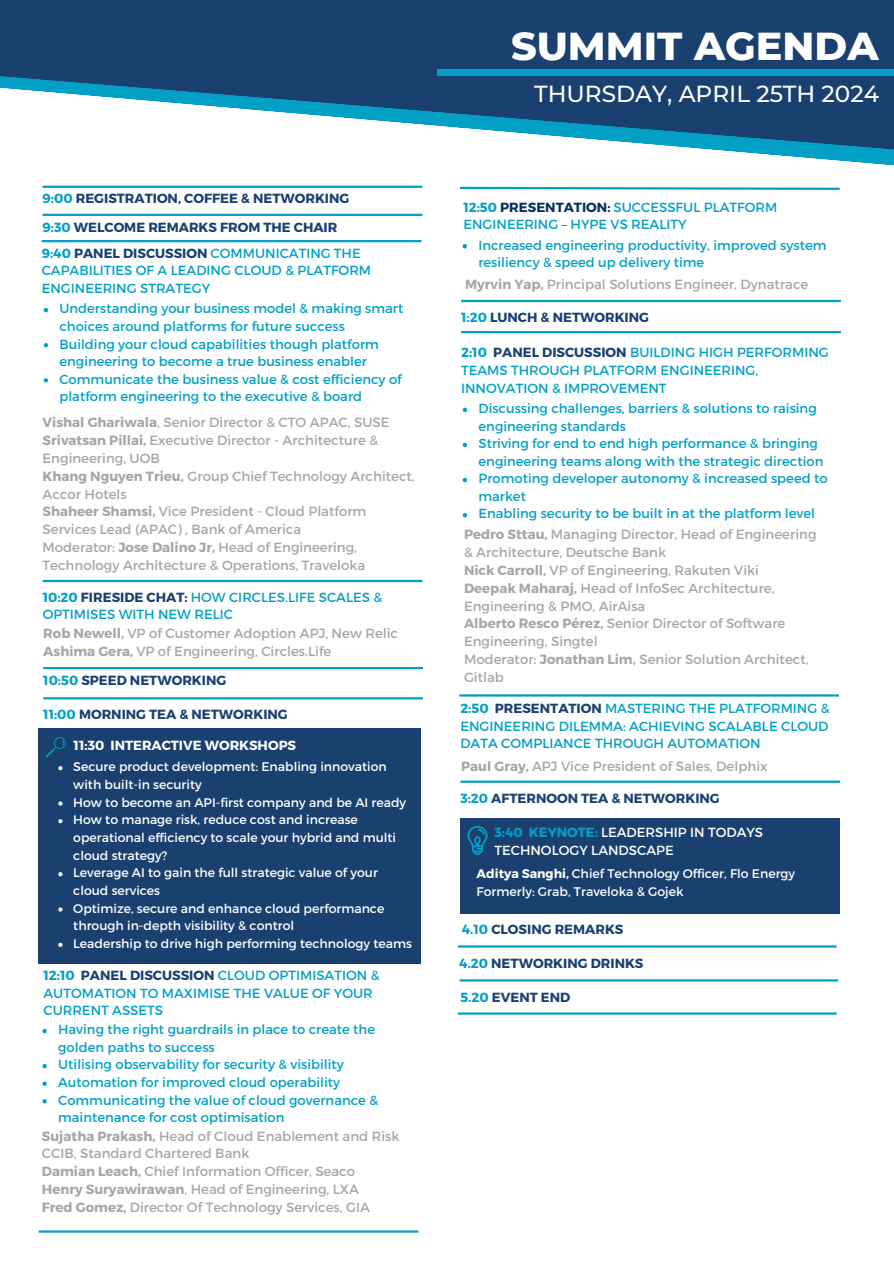
<style>
.page{position:relative;width:894px;height:1264px;background:#fff}
.page>*{position:absolute;margin:0;border:0;box-sizing:border-box;transform-origin:0 0}
.t1{font:800 39.75px "Montserrat";color:#fff}
.t2{font:500 23.1px "Montserrat";color:#fff}
.t3{font:13.35px/17.7px "Montserrat";color:#a6a6a6}
.t4{font:13.2px/17.5px "Montserrat";color:#03a0c5}
.t5{font:700 13.2px/28.5px "Montserrat";color:#1a4070}
.t6{font:13.2px/17.7px "Montserrat";color:#fff}
.t7{font:700 13.2px "Montserrat";color:#fff}
.t8{font:12.45px/17.7px "Montserrat";color:#fff}
.s1{color:#03a0c5}
.s2{font-weight:700}
.s3{font-weight:700;color:#1a4070}
.s4{font-weight:700;color:#062d5f}
.s5{font-weight:700;color:#03a0c5}
</style>
<div class="page">
<svg style="left:0;top:0;width:893px;height:161px;fill:#1a4070"></svg>
<div style="left:437px;top:70px;width:456px;height:6px;background:#03a0c5"></div>
<hr style="left:43px;top:214px;width:379px;height:2px;background:#03a0c5">
<hr style="left:43px;top:186px;width:379px;height:2px;background:#03a0c5">
<svg style="left:44px;top:308px;width:4px;height:4px"></svg>
<svg style="left:44px;top:343px;width:4px;height:4px"></svg>
<svg style="left:44px;top:378px;width:4px;height:4px"></svg>
<hr style="left:43px;top:697px;width:380px;height:2px;background:#03a0c5">
<hr style="left:43px;top:580px;width:379px;height:2px;background:#03a0c5">
<hr style="left:39px;top:1230px;width:379px;height:2px;background:#03a0c5">
<svg style="left:42px;top:1028px;width:5px;height:5px"></svg>
<svg style="left:42px;top:1064px;width:5px;height:4px"></svg>
<svg style="left:42px;top:1081px;width:5px;height:4px"></svg>
<svg style="left:42px;top:1099px;width:5px;height:4px"></svg>
<svg style="left:459px;top:186px;width:381px;height:4px"></svg>
<svg style="left:462px;top:408px;width:5px;height:4px"></svg>
<svg style="left:462px;top:443px;width:5px;height:4px"></svg>
<svg style="left:462px;top:478px;width:5px;height:4px"></svg>
<svg style="left:462px;top:513px;width:5px;height:4px"></svg>
<hr style="left:460px;top:780px;width:379px;height:2px;background:#03a0c5">
<hr style="left:459px;top:694px;width:379px;height:2px;background:#03a0c5">
<div style="left:460px;top:818px;width:379px;height:95px;background:#1a4070"></div>
<svg style="left:467px;top:825px;width:20px;height:30px"></svg>
<hr style="left:461px;top:331px;width:379px;height:2px;background:#03a0c5">
<div style="left:39px;top:728px;width:382px;height:235px;background:#1a4070"></div>
<svg style="left:46px;top:737px;width:20px;height:20px"></svg>
<hr style="left:461px;top:300px;width:379px;height:2px;background:#03a0c5">
<svg style="left:58px;top:766px;width:4px;height:4px"></svg>
<svg style="left:58px;top:801px;width:4px;height:4px"></svg>
<svg style="left:58px;top:819px;width:4px;height:4px"></svg>
<svg style="left:58px;top:872px;width:4px;height:4px"></svg>
<svg style="left:58px;top:907px;width:4px;height:4px"></svg>
<svg style="left:58px;top:942px;width:4px;height:4px"></svg>
<hr style="left:459px;top:979px;width:379px;height:2px;background:#03a0c5">
<hr style="left:458px;top:1012px;width:378px;height:2px;background:#03a0c5">
<svg style="left:462px;top:244px;width:5px;height:4px"></svg>
<hr style="left:43px;top:667px;width:380px;height:2px;background:#03a0c5">
<hr style="left:42px;top:240px;width:379px;height:2px;background:#03a0c5">
<hr style="left:458px;top:945px;width:378px;height:2px;background:#03a0c5">
<p class="t5" style="left:43px;top:183px;width:308px"><span class="s1">9:00</span> REGISTRATION, COFFEE &amp; NETWORKING<br><span class="s1">9:30</span> WELCOME REMARKS FROM THE CHAIR</p>
<p class="t4" style="left:42px;top:243px;width:331px"><span class="s2">9:40</span> <span class="s3">PANEL DISCUSSION</span> COMMUNICATING THE<br>CAPABILITIES OF A LEADING CLOUD &amp; PLATFORM<br>ENGINEERING STRATEGY</p>
<p class="t4" style="left:59px;top:299px;width:345px">Understanding your business model &amp; making smart choices around platforms for future success Building your cloud capabilities though platform engineering to become a true business enabler Communicate the business value &amp; cost efficiency of platform engineering to the executive &amp; board</p>
<p class="t3" style="left:43px;top:413px;width:373px"><span class="s2">Vishal Ghariwala</span>, Senior Director &amp; CTO APAC, SUSE <span class="s2">Srivatsan Pillai,</span> Executive Director - Architecture &amp; Engineering, UOB<br><span class="s2">Khang Nguyen Trieu,</span> Group Chief Technology Architect, Accor Hotels<br><span class="s2">Shaheer Shamsi,</span> Vice President - Cloud Platform Services Lead (APAC) , Bank of America<br>Moderator: <span class="s2">Jose Dalino Jr,</span> Head of Engineering, Technology Architecture &amp; Operations, Traveloka</p>
<p class="t4" style="left:43px;top:587px;width:341px"><span class="s2">10:20</span> <span class="s3">FIRESIDE CHAT:</span> HOW CIRCLES.LIFE SCALES &amp;<br>OPTIMISES WITH NEW RELIC</p>
<p class="t3" style="left:43px;top:624px;width:356px"><span class="s2">Rob Newell,</span> VP of Customer Adoption APJ, New Relic<br><span class="s2">Ashima Gera,</span> VP of Engineering, Circles.Life</p>
<p class="t5" style="left:43px;top:665px;width:184px"><span class="s1">10:50</span> SPEED NETWORKING</p>
<p class="t5" style="left:43px;top:699px;width:246px"><span class="s1">11:00</span> MORNING TEA &amp; NETWORKING</p>
<p class="t7" style="left:74px;top:737px;width:224px">11:30 INTERACTIVE WORKSHOPS</p>
<p class="t8" style="left:73px;top:757px;width:340px">Secure product development: Enabling innovation with built-in security<br>How to become an API-first company and be AI ready How to manage risk, reduce cost and increase operational efficiency to scale your hybrid and multi cloud strategy?<br>Leverage AI to gain the full strategic value of your cloud services<br>Optimize, secure and enhance cloud performance through in-depth visibility &amp; control<br>Leadership to drive high performing technology teams</p>
<p class="t4" style="left:43px;top:965px;width:337px"><span class="s2">12:10</span> <span class="s3">PANEL DISCUSSION</span> CLOUD OPTIMISATION &amp;<br>AUTOMATION TO MAXIMISE THE VALUE OF YOUR<br>CURRENT ASSETS</p>
<p class="t4" style="left:58px;top:1020px;width:321px">Having the right guardrails in place to create the golden paths to success<br>Utilising observability for security &amp; visibility Automation for improved cloud operability Communicating the value of cloud governance &amp; maintenance for cost optimisation</p>
<p class="t3" style="left:42px;top:1126px;width:359px"><span class="s2">Sujatha Prakash,</span> Head of Cloud Enablement and Risk CCIB, Standard Chartered Bank<br><span class="s2">Damian Leach,</span> Chief Information Officer, Seaco <span class="s2">Henry Suryawirawan</span>, Head of Engineering, LXA<br><span class="s2">Fred Gomez,</span> Director Of Technology Services, GIA</p>
<h1 class="t1" style="left:511px;top:22px;width:369px">SUMMIT AGENDA</h1>
<h2 class="t2" style="left:534px;top:79px;width:346px">THURSDAY, APRIL 25TH 2024</h2>
<p class="t4" style="left:463px;top:197px;width:315px"><span class="s2">12:50</span> <span class="s4">PRESENTATION:</span> SUCCESSFUL PLATFORM<br>ENGINEERING – HYPE VS REALITY</p>
<p class="t4" style="left:478px;top:235px;width:349px">Increased engineering productivity, improved system resiliency &amp; speed up delivery time</p>
<p class="t3" style="left:465px;top:274px;width:345px"><span class="s2">Myrvin Yap,</span> Principal Solutions Engineer, Dynatrace</p>
<p class="t5" style="left:461px;top:302px;width:189px"><span class="s1">1:20</span> LUNCH &amp; NETWORKING</p>
<p class="t4" style="left:461px;top:343px;width:369px"><span class="s2">2:10</span> <span class="s3">PANEL DISCUSSION</span> BUILDING HIGH PERFORMING<br>TEAMS THROUGH PLATFORM ENGINEERING,<br>INNOVATION &amp; IMPROVEMENT</p>
<p class="t4" style="left:478px;top:399px;width:350px">Discussing challenges, barriers &amp; solutions to raising engineering standards<br>Striving for end to end high performance &amp; bringing engineering teams along with the strategic direction Promoting developer autonomy &amp; increased speed to market<br>Enabling security to be built in at the platform level</p>
<p class="t3" style="left:464px;top:525px;width:354px"><span class="s2">Pedro Sttau,</span> Managing Director, Head of Engineering &amp; Architecture, Deutsche Bank<br><span class="s2">Nick Carroll,</span> VP of Engineering, Rakuten Viki<br><span class="s2">Deepak Maharaj,</span> Head of InfoSec Architecture, Engineering &amp; PMO, AirAisa<br><span class="s2">Alberto Resco Pérez,</span> Senior Director of Software Engineering, Singtel<br>Moderator: <span class="s2">Jonathan Lim,</span> Senior Solution Architect, Gitlab</p>
<p class="t4" style="left:460px;top:698px;width:370px;text-align:justify"><span class="s2">2:50</span> <span class="s3">PRESENTATION</span> MASTERING THE PLATFORMING &amp; ENGINEERING DILEMMA: ACHIEVING SCALABLE CLOUD DATA COMPLIANCE THROUGH AUTOMATION</p>
<p class="t3" style="left:461px;top:756px;width:307px"><span class="s2">Paul Gray,</span> APJ Vice President of Sales, Delphix</p>
<p class="t5" style="left:460px;top:783px;width:261px"><span class="s1">3:20</span> AFTERNOON TEA &amp; NETWORKING</p>
<p class="t6" style="left:494px;top:822px;width:270px"><span class="s5">3:40 KEYNOTE:</span> LEADERSHIP IN TODAYS<br>TECHNOLOGY LANDSCAPE</p>
<p class="t8" style="left:476px;top:864px;width:320px"><span class="s2">Aditya Sanghi,</span> Chief Technology Officer, Flo Energy<br>Formerly: Grab, Traveloka &amp; Gojek</p>
<p class="t5" style="left:462px;top:914px;width:163px"><span class="s1">4.10</span> CLOSING REMARKS</p>
<p class="t5" style="left:459px;top:948px;width:186px"><span class="s1">4.20</span> NETWORKING DRINKS</p>
<p class="t5" style="left:460px;top:981px;width:111px"><span class="s1">5.20</span> EVENT END</p>
</div>
